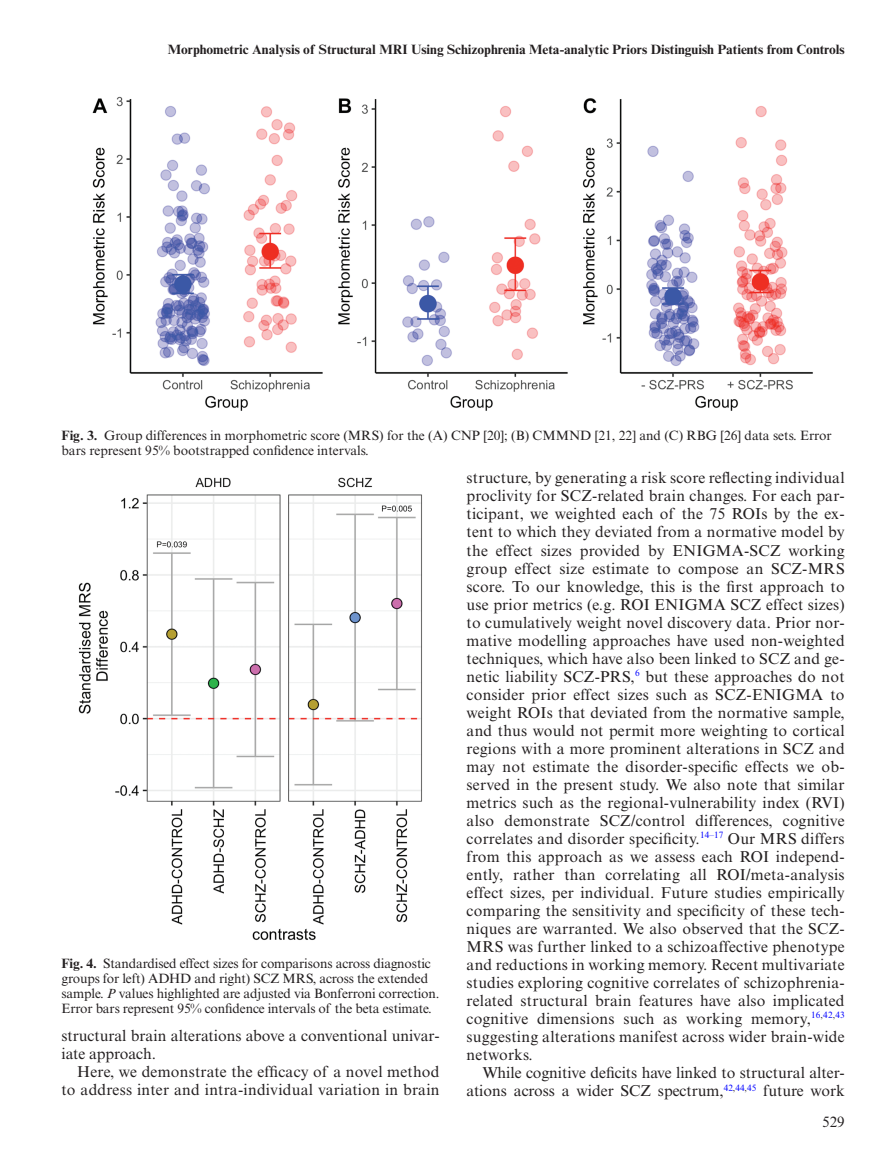
<style>
.page{position:relative;width:891px;height:1175px;background:#fff}
.page>*{position:absolute;margin:0;border:0;box-sizing:border-box;transform-origin:0 0}
.t1{font:15.75px/18px "Times New Roman MT Std";color:#231f20;text-align:right}
.t2{font:15px "Times New Roman MT Std";color:#231f20}
.t3{font:13.5px/15px "Times New Roman MT Std";letter-spacing:-.01em;color:#231f20}
.t4{font:700 13.5px "Times New Roman MT Std";color:#231f20}
.s1{font-weight:700}
.s2{font-style:italic}
</style>
<div class="page">
<img style="left:78px;top:477px;width:344px;height:463px">
<img style="left:92px;top:96px;width:721px;height:315px">
<p class="t4" style="left:168px;top:41px;width:678px">Morphometric Analysis of Structural MRI Using Schizophrenia Meta-analytic Priors Distinguish Patients from Controls</p>
<p class="t3" style="left:62px;top:427px;width:771px"><span class="s1">Fig. 3.</span> Group differences in morphometric score (MRS) for the (A) CNP [20]; (B) CMMND [21, 22] and (C) RBG [26] data sets. Error bars represent 95% bootstrapped confidence intervals.</p>
<p class="t3" style="left:62px;top:956px;width:380px"><span class="s1">Fig. 4.</span> Standardised effect sizes for comparisons across diagnostic groups for left) ADHD and right) SCZ MRS, across the extended sample. <span class="s2">P</span> values highlighted are adjusted via Bonferroni correction.<br>Error bars represent 95% confidence intervals of the beta estimate.</p>
<p class="t1" style="left:62px;top:1026px;width:379px;text-align:left">structural brain alterations above a conventional univar&shy;iate approach.</p>
<p class="t1" style="left:62px;top:1062px;width:379px">Here, we demonstrate the efficacy of a novel method to address inter and intra-individual variation in brain</p>
<p class="t1" style="left:466px;top:469px;width:380px;text-align:justify">structure, by generating a risk score reflecting individual proclivity for SCZ-related brain changes. For each par&shy;ticipant, we weighted each of the 75 ROIs by the ex&shy;tent to which they deviated from a normative model by the effect sizes provided by ENIGMA-SCZ working group effect size estimate to compose an SCZ-MRS score. To our knowledge, this is the first approach to use prior metrics (e.g. ROI ENIGMA SCZ effect sizes) to cumulatively weight novel discovery data. Prior nor&shy;mative modelling approaches have used non-weighted techniques, which have also been linked to SCZ and ge&shy;netic liability SCZ-PRS,<sup>6</sup> but these approaches do not consider prior effect sizes such as SCZ-ENIGMA to weight ROIs that deviated from the normative sample, and thus would not permit more weighting to cortical regions with a more prominent alterations in SCZ and may not estimate the disorder-specific effects we ob&shy;served in the present study. We also note that similar metrics such as the regional-vulnerability index (RVI) also demonstrate SCZ/control differences, cognitive correlates and disorder specificity.<sup>14–17</sup> Our MRS differs from this approach as we assess each ROI independ&shy;ently, rather than correlating all ROI/meta-analysis effect sizes, per individual. Future studies empirically comparing the sensitivity and specificity of these tech&shy;niques are warranted. We also observed that the SCZ-MRS was further linked to a schizoaffective phenotype and reductions in working memory. Recent multivariate studies exploring cognitive correlates of schizophrenia&shy;related structural brain features have also implicated cognitive dimensions such as working memory,<sup>16</sup><sup>,</sup><sup>42</sup><sup>,</sup><sup>43 </sup>suggesting alterations manifest across wider brain-wide networks.</p>
<p class="t1" style="left:467px;top:1063px;width:379px">While cognitive deficits have linked to structural alter&shy;ations across a wider SCZ spectrum,<sup>42</sup><sup>,</sup><sup>44</sup><sup>,</sup><sup>45</sup> future work</p>
<p class="t2" style="left:822px;top:1113px;width:24px">529</p>
</div>
